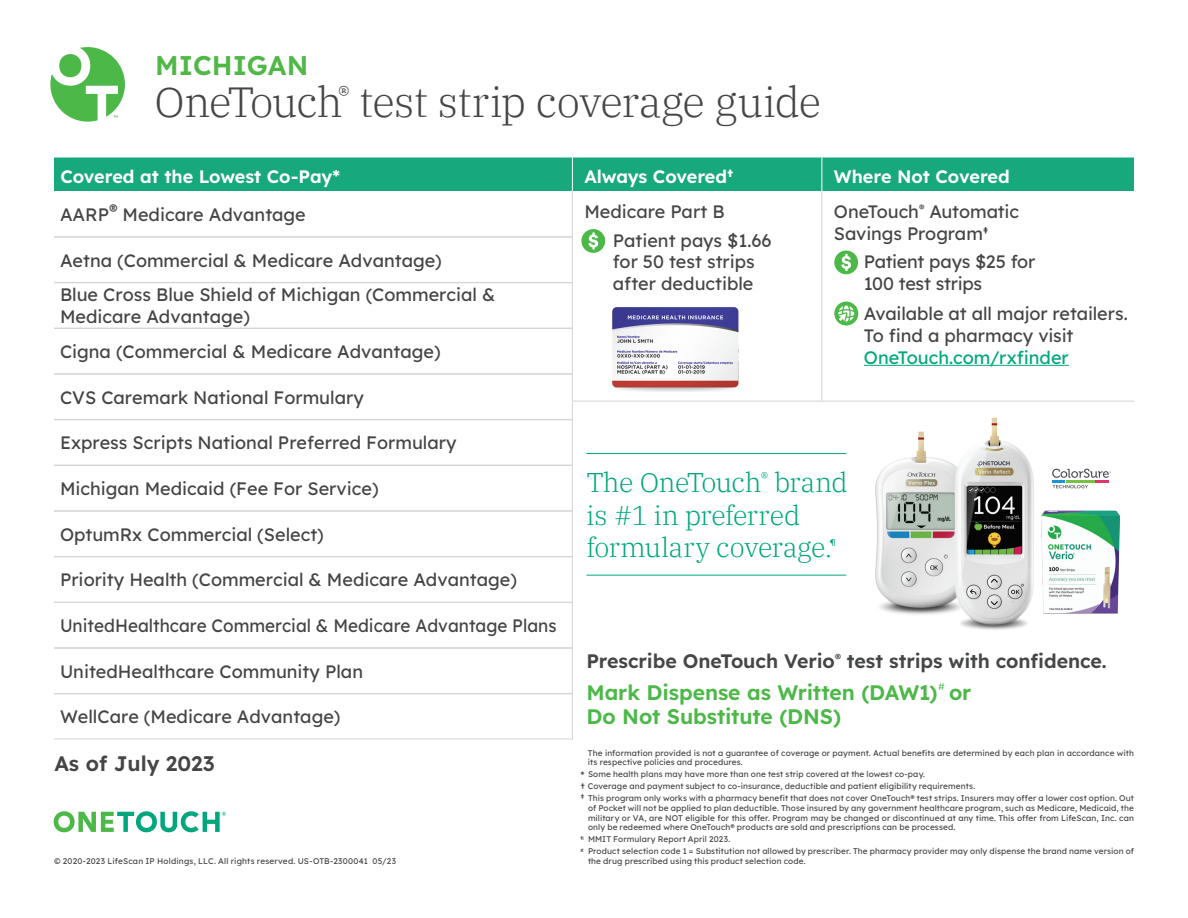
<style>
.page{position:relative;width:1188px;height:918px;background:#fff}
.page>*{position:absolute;margin:0;border:0;box-sizing:border-box;transform-origin:0 0}
.t1{font:300 42px "IBM Plex Serif";letter-spacing:-.02em;color:#454647}
.t2{font:300 27px/32.4px "IBM Plex Serif";letter-spacing:-.015em;color:#00a77d}
.t3{font:600 27px "Lexend";color:#51b848}
.t4{font:600 21px "Lexend";letter-spacing:-.005em;color:#4cb848}
.t5{font:600 21px "Lexend";color:#454547}
.t6{font:600 19.5px "Lexend";letter-spacing:-.005em;color:#454647}
.t7{font:18px/35px "Lexend";color:#454547}
.t8{font:18px/21.6px "Lexend";letter-spacing:-.005em;color:#454647}
.t9{font:600 18px "Lexend";color:#fff}
.t10{font:18px "Lexend";color:#454547;scale:.95 1}
.t11{font:18px "Lexend";color:#454547}
.t12{font:18px "Lexend";color:#00a77d}
.t13{font:300 9.75px "Lexend";color:#4cb848}
.t14{font:300 9.45px "Lexend";color:#00a77d}
.t15{font:8.25px/9.8px "Lexend";letter-spacing:.015em;color:#454647}
.s1{font-style:inherit}
.s2{font-size:10.8px}
.s3{font-weight:300;font-size:9.9px}
</style>
<div class="page">
<div style="left:54px;top:158px;width:1080px;height:33px;background:#18a87e"></div>
<hr style="left:572px;top:157px;width:1px;height:34px;background:#fff">
<hr style="left:822px;top:157px;width:1px;height:34px;background:#fff">
<hr style="left:822px;top:191px;width:1px;height:42px;background:#d4d5d7">
<hr style="left:822px;top:233px;width:1px;height:42px;background:#d4d5d7">
<hr style="left:822px;top:275px;width:1px;height:42px;background:#d4d5d7">
<hr style="left:822px;top:317px;width:1px;height:42px;background:#d4d5d7">
<hr style="left:822px;top:359px;width:1px;height:42px;background:#d4d5d7">
<hr style="left:572px;top:401px;width:250px;height:1px;background:#d4d5d7">
<hr style="left:822px;top:401px;width:312px;height:1px;background:#d4d5d7">
<hr style="left:864px;top:365px;width:205px;height:1px;background:#00a77d">
<div style="left:581px;top:229px;width:24px;height:24px;background:#4cb848;border-radius:50%"></div>
<svg style="left:588px;top:232px;width:10px;height:17px"></svg>
<div style="left:834px;top:251px;width:24px;height:23px;background:#4cb848;border-radius:50%"></div>
<svg style="left:841px;top:254px;width:10px;height:17px"></svg>
<div style="left:834px;top:302px;width:24px;height:24px;background:#4cb848;border-radius:50%"></div>
<svg style="left:838px;top:306px;width:16px;height:16px"></svg>
<svg style="left:54px;top:811px;width:172px;height:21px"></svg>
<svg style="left:50px;top:47px;width:75px;height:75px"></svg>
<hr style="left:586px;top:453px;width:260px;height:1px;background:#00a77d">
<hr style="left:586px;top:575px;width:260px;height:1px;background:#00a77d">
<img style="left:841px;top:431px;width:105px;height:184px">
<svg style="left:1052px;top:469px;width:59px;height:19px"></svg>
<img style="left:1041px;top:510px;width:79px;height:104px">
<img style="left:946px;top:417px;width:88px;height:213px">
<img style="left:612px;top:307px;width:127px;height:84px">
<hr style="left:54px;top:236px;width:519px;height:1px;background:#d6d5d5">
<hr style="left:572px;top:191px;width:1px;height:46px;background:#d6d5d5">
<hr style="left:54px;top:237px;width:519px;height:1px;background:#d6d5d5">
<hr style="left:54px;top:282px;width:519px;height:1px;background:#d6d5d5">
<hr style="left:572px;top:237px;width:1px;height:46px;background:#d6d5d5">
<hr style="left:54px;top:283px;width:519px;height:1px;background:#d6d5d5">
<hr style="left:572px;top:283px;width:1px;height:45px;background:#d6d5d5">
<hr style="left:54px;top:328px;width:519px;height:1px;background:#d6d5d5">
<hr style="left:572px;top:328px;width:1px;height:46px;background:#d6d5d5">
<hr style="left:54px;top:374px;width:519px;height:1px;background:#d6d5d5">
<hr style="left:54px;top:419px;width:519px;height:1px;background:#d6d5d5">
<hr style="left:572px;top:374px;width:1px;height:46px;background:#d6d5d5">
<hr style="left:54px;top:420px;width:519px;height:1px;background:#d6d5d5">
<hr style="left:572px;top:420px;width:1px;height:45px;background:#d6d5d5">
<hr style="left:54px;top:465px;width:519px;height:1px;background:#d6d5d5">
<hr style="left:572px;top:465px;width:1px;height:46px;background:#d6d5d5">
<hr style="left:54px;top:511px;width:519px;height:1px;background:#d6d5d5">
<hr style="left:54px;top:556px;width:519px;height:1px;background:#d6d5d5">
<hr style="left:572px;top:511px;width:1px;height:46px;background:#d6d5d5">
<hr style="left:54px;top:557px;width:519px;height:1px;background:#d6d5d5">
<hr style="left:572px;top:557px;width:1px;height:45px;background:#d6d5d5">
<hr style="left:54px;top:602px;width:519px;height:1px;background:#d6d5d5">
<hr style="left:572px;top:602px;width:1px;height:46px;background:#d6d5d5">
<hr style="left:54px;top:648px;width:519px;height:1px;background:#d6d5d5">
<hr style="left:54px;top:693px;width:519px;height:1px;background:#d6d5d5">
<hr style="left:572px;top:648px;width:1px;height:46px;background:#d6d5d5">
<hr style="left:54px;top:694px;width:519px;height:1px;background:#d6d5d5">
<hr style="left:54px;top:739px;width:519px;height:1px;background:#d6d5d5">
<hr style="left:572px;top:694px;width:1px;height:45px;background:#d6d5d5">
<h2 class="t3" style="left:155px;top:48px;width:155px">MICHIGAN</h2>
<h1 class="t1" style="left:154px;top:71px;width:668px">OneTouch<sup>®</sup> test strip coverage guide</h1>
<h3 class="t9" style="left:60px;top:164px;width:281px">Covered at the Lowest Co-Pay*</h3>
<h3 class="t9" style="left:584px;top:164px;width:151px">Always Covered<sup>†</sup></h3>
<h3 class="t9" style="left:834px;top:164px;width:177px">Where Not Covered</h3>
<h3 class="t8" style="left:613px;top:197px;width:160px;line-height:28.3px;text-indent:-28px">Medicare Part B<br>Patient pays $1.66</h3>
<h3 class="t8" style="left:613px;top:250px;width:143px">for 50 test strips after deductible</h3>
<h3 class="t7" style="left:60px;top:196px;width:247px">AARP<sup>®</sup> Medicare Advantage</h3>
<h3 class="t7" style="left:60px;top:242px;width:437px">Aetna (<span class="s1">Commercial &amp;</span> Medicare Advantage)<br>Blue Cross Blue Shield of Michigan (<span class="s1">Commercial &amp;</span></h3>
<h3 class="t7" style="left:60px;top:299px;width:382px">Medicare Advantage)<br>Cigna (<span class="s1">Commercial &amp;</span> Medicare Advantage)</h3>
<h3 class="t7" style="left:60px;top:379px;width:305px">CVS Caremark National Formulary</h3>
<h3 class="t7" style="left:60px;top:425px;width:398px">Express Scripts National Preferred Formulary</h3>
<h3 class="t7" style="left:60px;top:471px;width:320px">Michigan Medicaid (Fee For Service)</h3>
<h3 class="t7" style="left:60px;top:516px;width:265px">OptumRx Commercial (Select)</h3>
<h3 class="t11" style="left:60px;top:567px;width:458px"><span class="s1">Priority Health</span> (Commercial &amp; Medicare Advantage)</h3>
<h3 class="t10" style="left:60px;top:612px;width:524px">UnitedHealthcare Commercial &amp; Medicare Advantage Plans</h3>
<h3 class="t7" style="left:60px;top:653px;width:305px">UnitedHealthcare Community Plan</h3>
<h3 class="t7" style="left:60px;top:699px;width:282px">WellCare (Medicare Advantage)</h3>
<h3 class="t5" style="left:54px;top:750px;width:162px">As of July 2023</h3>
<h3 class="t8" style="left:834px;top:200px;width:187px">OneTouch<sup>®</sup> Automatic<br>Savings Program<sup>‡</sup></h3>
<h3 class="t8" style="left:864px;top:250px;width:173px">Patient pays $25 for<br>100 test strips</h3>
<h3 class="t8" style="left:864px;top:302px;width:266px">Available at all major retailers.<br>To find a pharmacy visit</h3>
<h3 class="t12" style="left:864px;top:344px;width:206px">OneTouch.com/rxfinder</h3>
<h2 class="t2" style="left:586px;top:464px;width:263px">The OneTouch<sup>®</sup> brand is #1 in preferred formulary coverage.</h2>
<p class="t14" style="left:830px;top:536px;width:8px">¶</p>
<h3 class="t6" style="left:586px;top:647px;width:522px">Prescribe OneTouch Verio<sup>®</sup> test strips with confidence.</h3>
<h3 class="t4" style="left:586px;top:678px;width:353px">Mark Dispense as Written (DAW1)</h3>
<p class="t13" style="left:938px;top:680px;width:8px">#</p>
<h3 class="t4" style="left:949px;top:678px;width:24px">or</h3>
<h3 class="t4" style="left:586px;top:702px;width:256px">Do Not Substitute (DNS)</h3>
<p class="t15" style="left:588px;top:747px;width:548px">The information provided is not a guarantee of coverage or payment. Actual benefits are determined by each plan in accordance with its respective policies and procedures.</p>
<p class="t15" style="left:580px;top:768px;width:555px;line-height:11.9px"><span class="s2">*</span> Some health plans may have more than one test strip covered at the lowest co-pay.<br><span class="s2">†</span> Coverage and payment subject to co-insurance, deductible and patient eligibility requirements.<br><span class="s3">‡</span> This program only works with a pharmacy benefit that does not cover OneTouch® test strips. Insurers may offer a lower cost option. Out</p>
<p class="t15" style="left:588px;top:803px;width:547px;text-align:justify">of Pocket will not be applied to plan deductible. Those insured by any government healthcare program, such as Medicare, Medicaid, the military or VA, are NOT eligible for this offer. Program may be changed or discontinued at any time. This offer from LifeScan, Inc. can only be redeemed where OneTouch® products are sold and prescriptions can be processed.</p>
<p class="t15" style="left:580px;top:833px;width:555px;line-height:11.9px"><sup>¶</sup> MMIT Formulary Report April 2023.<br><sup>#</sup> Product selection code 1 = Substitution not allowed by prescriber. The pharmacy provider may only dispense the brand name version of</p>
<p class="t15" style="left:54px;top:856px;width:344px">© 2020-2023 LifeScan IP Holdings, LLC. All rights reserved. US-OTB-2300041 05/23</p>
<p class="t15" style="left:588px;top:856px;width:219px">the drug prescribed using this product selection code.</p>
</div>
